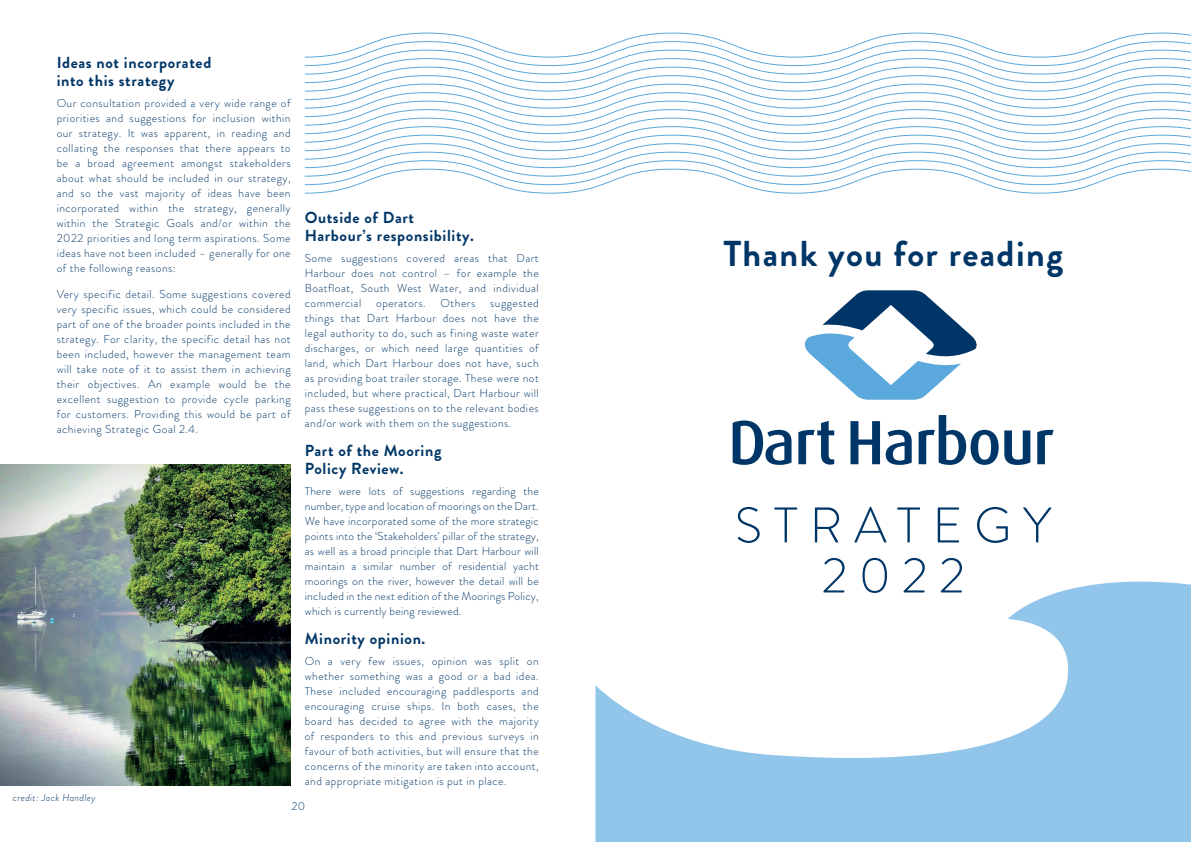
<style>
.page{position:relative;width:1191px;height:842px;background:#fff}
.page>*{position:absolute;margin:0;border:0;box-sizing:border-box;transform-origin:0 0}
.t1{font:300 50px/50px "Brandon Grotesque";letter-spacing:.24em;color:#003667;text-align:center}
.t2{font:700 36px "Brandon Grotesque";letter-spacing:.04em;color:#003667}
.t3{font:700 16px/18px "Brandon Grotesque";letter-spacing:.04em;color:#003667}
.t4{font:300 11.5px/15px "Brandon Grotesque";letter-spacing:.04em;color:#003667;text-align:justify}
.t5{font:italic 300 10px "Brandon Grotesque";letter-spacing:.04em;color:#003667}
</style>
<div class="page">
<img style="left:0;top:465px;width:291px;height:320px">
<svg style="left:805px;top:290px;width:172px;height:110px"></svg>
<svg style="left:733px;top:420px;width:58px;height:45px"></svg>
<svg style="left:798px;top:421px;width:36px;height:44px"></svg>
<svg style="left:850px;top:421px;width:61px;height:44px"></svg>
<svg style="left:918px;top:415px;width:80px;height:50px"></svg>
<svg style="left:1004px;top:430px;width:26px;height:35px"></svg>
<svg style="left:1037px;top:430px;width:16px;height:34px"></svg>
<svg style="left:304px;top:32px;width:887px;height:162px"></svg>
<svg style="left:595px;top:581px;width:596px;height:261px;fill:#92c5ea"></svg>
<h3 class="t3" style="left:57px;top:54px;width:156px">Ideas not incorporated into this strategy</h3>
<p class="t4" style="left:57px;top:95px;width:235px">Our consultation provided a very wide range of priorities and suggestions for inclusion within our strategy. It was apparent, in reading and collating the responses that there appears to be a broad agreement amongst stakeholders about what should be included in our strategy, and so the vast majority of ideas have been incorporated within the strategy, generally within the Strategic Goals and/or within the 2022 priorities and long term aspirations. Some ideas have not been included – generally for one of the following reasons:</p>
<p class="t4" style="left:57px;top:286px;width:235px">Very specific detail. Some suggestions covered very specific issues, which could be considered part of one of the broader points included in the strategy. For clarity, the specific detail has not been included, however the management team will take note of it to assist them in achieving their objectives. An example would be the excellent suggestion to provide cycle parking for customers. Providing this would be part of achieving Strategic Goal 2.4.</p>
<h3 class="t3" style="left:305px;top:209px;width:170px">Outside of Dart<br>Harbour’s responsibility.</h3>
<p class="t4" style="left:305px;top:250px;width:235px">Some suggestions covered areas that Dart Harbour does not control – for example the Boatfloat, South West Water, and individual commercial</p>
<p class="t4" style="left:376px;top:295px;width:51px">operators.</p>
<p class="t4" style="left:440px;top:295px;width:36px">Others</p>
<p class="t4" style="left:305px;top:295px;width:235px;text-indent:185px">suggested things that Dart Harbour does not have the legal authority to do, such as fining waste water discharges, or which need large quantities of land, which Dart Harbour does not have, such as providing boat trailer storage. These were not included, but where practical, Dart Harbour will pass these suggestions on to the relevant bodies and/or work with them on the suggestions.</p>
<h3 class="t3" style="left:305px;top:442px;width:138px">Part of the Mooring<br>Policy Review.</h3>
<p class="t4" style="left:305px;top:483px;width:235px">There were lots of suggestions regarding the number, type and location of moorings on the Dart.<br>We have incorporated some of the more strategic points into the ‘Stakeholders’ pillar of the strategy, as well as a broad principle that Dart Harbour will maintain a similar number of residential yacht moorings on the river, however the detail will be included in the next edition of the Moorings Policy, which is currently being reviewed.</p>
<h3 class="t3" style="left:305px;top:630px;width:122px">Minority opinion.</h3>
<p class="t4" style="left:305px;top:653px;width:235px">On a very few issues, opinion was split on whether something was a good or a bad idea.<br>These included encouraging paddlesports and encouraging cruise ships. In both cases, the board has decided to agree with the majority of responders to this and previous surveys in favour of both activities, but will ensure that the concerns of the minority are taken into account, and appropriate mitigation is put in place.</p>
<p class="t5" style="left:13px;top:790px;width:84px">credit: Jack Handley</p>
<p class="t4" style="left:291px;top:799px;width:15px">20</p>
<h2 class="t2" style="left:723px;top:229px;width:341px">Thank you for reading</h2>
<h1 class="t1" style="left:735px;top:500px;width:318px">STRATEGY<br>2022</h1>
</div>
